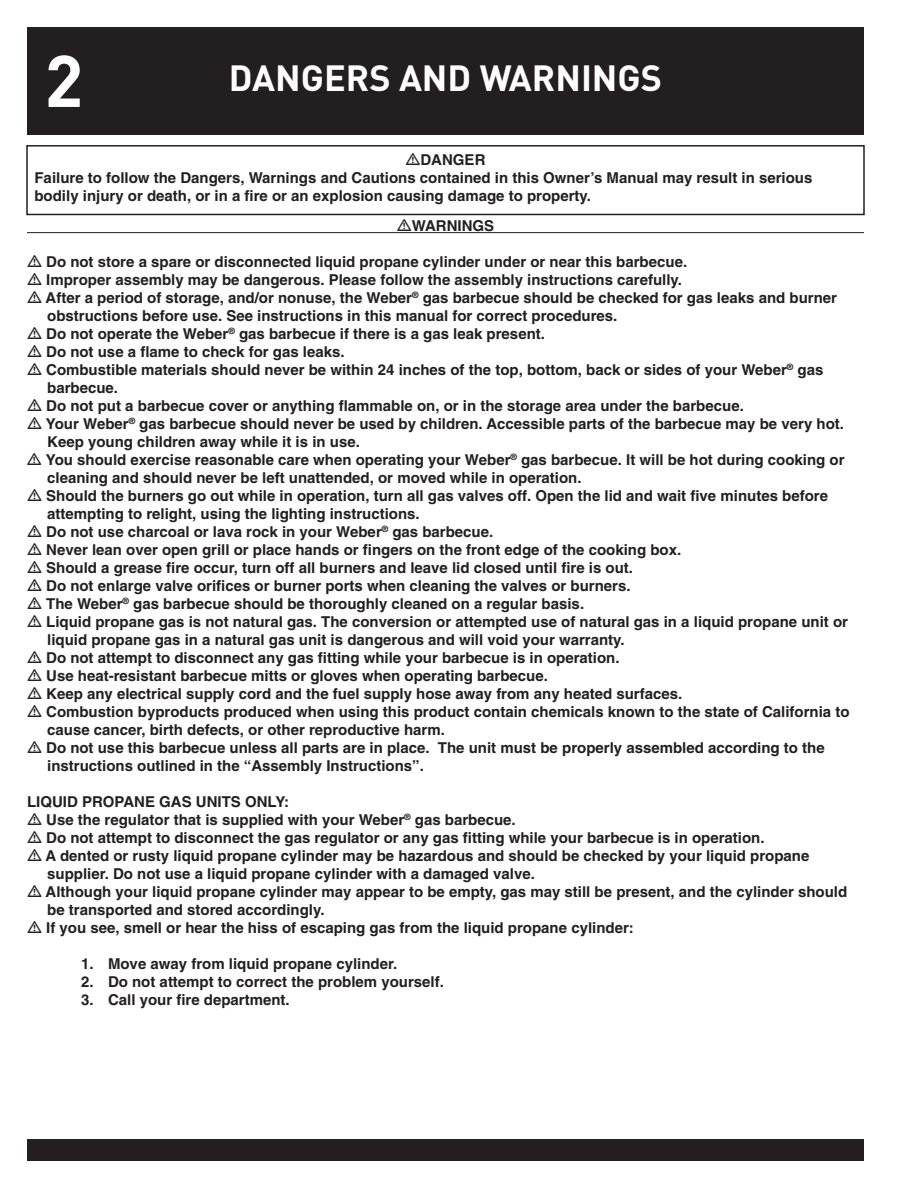
<style>
.page{position:relative;width:918px;height:1188px;background:#fff}
.page>*{position:absolute;margin:0;border:0;box-sizing:border-box;transform-origin:0 0}
.t1{font:72px "DI Nkerned";color:#fff}
.t2{font:36px "DI Nkerned";color:#fff}
.t3{font:700 15px/18px "Helvetica";color:#231f20}
</style>
<div class="page">
<div style="left:27px;top:27px;width:837px;height:108px;background:#231f20"></div>
<div style="left:27px;top:1139px;width:837px;height:22px;background:#231f20"></div>
<div style="left:26px;top:145px;width:839px;height:70px;border:2px solid #231f20"></div>
<hr style="left:27px;top:232px;width:837px;height:1px;background:#231f20">
<h1 class="t1" style="left:44px;top:56px;width:41px">2</h1>
<h2 class="t2" style="left:229px;top:65px;width:435px">DANGERS AND WARNINGS</h2>
<p class="t3" style="left:34px;top:152px;width:779px;text-indent:386px">DANGER<br>Failure to follow the Dangers, Warnings and Cautions contained in this Owner’s Manual may result in serious bodily injury or death, or in a fire or an explosion causing damage to property.</p>
<p class="t3" style="left:412px;top:218px;width:84px">WARNINGS</p>
<p class="t3" style="left:46px;top:254px;width:806px">Do not store a spare or disconnected liquid propane cylinder under or near this barbecue.<br>Improper assembly may be dangerous. Please follow the assembly instructions carefully.<br>After a period of storage, and/or nonuse, the Weber<sup>®</sup> gas barbecue should be checked for gas leaks and burner obstructions before use. See instructions in this manual for correct procedures.<br>Do not operate the Weber<sup>®</sup> gas barbecue if there is a gas leak present.<br>Do not use a flame to check for gas leaks.<br>Combustible materials should never be within 24 inches of the top, bottom, back or sides of your Weber<sup>®</sup> gas barbecue.<br>Do not put a barbecue cover or anything flammable on, or in the storage area under the barbecue.<br>Your Weber<sup>®</sup> gas barbecue should never be used by children. Accessible parts of the barbecue may be very hot.<br>Keep young children away while it is in use.<br>You should exercise reasonable care when operating your Weber<sup>®</sup> gas barbecue. It will be hot during cooking or cleaning and should never be left unattended, or moved while in operation.<br>Should the burners go out while in operation, turn all gas valves off. Open the lid and wait five minutes before attempting to relight, using the lighting instructions.<br>Do not use charcoal or lava rock in your Weber<sup>®</sup> gas barbecue.<br>Never lean over open grill or place hands or fingers on the front edge of the cooking box.<br>Should a grease fire occur, turn off all burners and leave lid closed until fire is out.<br>Do not enlarge valve orifices or burner ports when cleaning the valves or burners.<br>The Weber<sup>®</sup> gas barbecue should be thoroughly cleaned on a regular basis.<br>Liquid propane gas is not natural gas. The conversion or attempted use of natural gas in a liquid propane unit or liquid propane gas in a natural gas unit is dangerous and will void your warranty.<br>Do not attempt to disconnect any gas fitting while your barbecue is in operation.<br>Use heat-resistant barbecue mitts or gloves when operating barbecue.<br>Keep any electrical supply cord and the fuel supply hose away from any heated surfaces.<br>Combustion byproducts produced when using this product contain chemicals known to the state of California to cause cancer, birth defects, or other reproductive harm.<br>Do not use this barbecue unless all parts are in place. The unit must be properly assembled according to the instructions outlined in the “Assembly Instructions”.</p>
<p class="t3" style="left:46px;top:794px;width:803px;text-indent:-19px">LIQUID PROPANE GAS UNITS ONLY:<br>Use the regulator that is supplied with your Weber<sup>®</sup> gas barbecue.<br>Do not attempt to disconnect the gas regulator or any gas fitting while your barbecue is in operation.<br>A dented or rusty liquid propane cylinder may be hazardous and should be checked by your liquid propane supplier. Do not use a liquid propane cylinder with a damaged valve.<br>Although your liquid propane cylinder may appear to be empty, gas may still be present, and the cylinder should be transported and stored accordingly.<br>If you see, smell or hear the hiss of escaping gas from the liquid propane cylinder:</p>
<p class="t3" style="left:81px;top:956px;width:318px">1. Move away from liquid propane cylinder.</p>
<p class="t3" style="left:81px;top:974px;width:364px">2. Do not attempt to correct the problem yourself.</p>
<p class="t3" style="left:81px;top:992px;width:210px">3. Call your fire department.</p>
</div>
